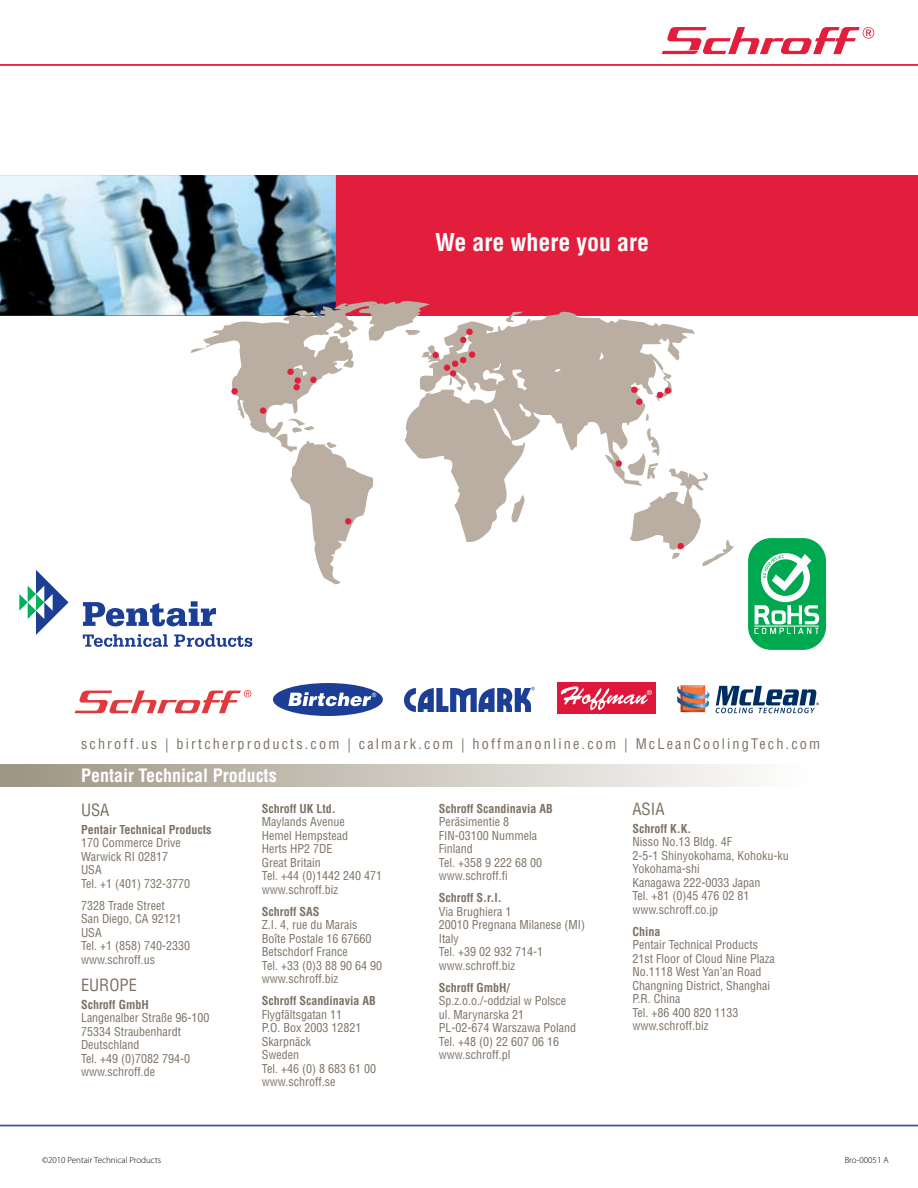
<style>
.page{position:relative;width:918px;height:1188px;background:#fff}
.page>*{position:absolute;margin:0;border:0;box-sizing:border-box;transform-origin:0 0}
.t1{font:700 condensed 24px "Helvetica LT Std";color:#fff}
.t2{font:700 condensed 18px "Helvetica LT Std";color:#fff}
.t3{font:condensed 16.5px "Helvetica LT Std";color:#7c7164}
.t4{font:condensed 14.25px "Helvetica LT Std";letter-spacing:.155em;color:#7c7164}
.t5{font:condensed 12px/13.5px "Helvetica LT Std";color:#7c7164}
.t6{font:700 condensed 12px "Helvetica LT Std";color:#7c7164}
.t7{font:300 9px "Myriad Pro";color:#000}
</style>
<div class="page">
<div style="left:0;top:175px;width:918px;height:140px;background:#e31d3c"></div>
<img style="left:0;top:175px;width:336px;height:141px">
<svg style="left:475px;top:311px;width:220px;height:230px;fill:#b9aea1"></svg>
<svg style="left:511px;top:495px;width:14px;height:28px"></svg>
<svg style="left:493px;top:408px;width:18px;height:32px"></svg>
<svg style="left:646px;top:413px;width:3px;height:8px"></svg>
<svg style="left:519px;top:404px;width:13px;height:13px"></svg>
<svg style="left:512px;top:369px;width:15px;height:21px"></svg>
<svg style="left:555px;top:369px;width:6px;height:3px"></svg>
<svg style="left:482px;top:362px;width:24px;height:22px"></svg>
<svg style="left:599px;top:352px;width:5px;height:8px"></svg>
<svg style="left:505px;top:312px;width:18px;height:10px"></svg>
<svg style="left:605px;top:428px;width:129px;height:138px"></svg>
<svg style="left:631px;top:387px;width:6px;height:6px"></svg>
<svg style="left:636px;top:399px;width:6px;height:6px"></svg>
<svg style="left:655px;top:380px;width:17px;height:22px"></svg>
<svg style="left:191px;top:301px;width:284px;height:283px"></svg>
<hr style="left:0;top:64px;width:918px;height:2px;background:#e31d3c">
<hr style="left:0;top:1125px;width:918px;height:1px;background:#4459a3">
<svg style="left:662px;top:27px;width:212px;height:27px"></svg>
<div style="left:0;top:765px;width:808px;height:21px;background:linear-gradient(to right,#9d9482,#fefefe)"></div>
<svg style="left:748px;top:538px;width:78px;height:112px"></svg>
<hr style="left:754px;top:626px;width:65px;height:1px;background:#fff">
<svg style="left:83px;top:601px;width:133px;height:25px"></svg>
<svg style="left:19px;top:570px;width:50px;height:65px"></svg>
<svg style="left:83px;top:634px;width:85px;height:13px"></svg>
<svg style="left:174px;top:634px;width:78px;height:13px"></svg>
<svg style="left:75px;top:690px;width:176px;height:23px"></svg>
<svg style="left:677px;top:685px;width:33px;height:27px"></svg>
<svg style="left:716px;top:686px;width:103px;height:27px"></svg>
<svg style="left:557px;top:682px;width:99px;height:32px;background:#e4425f"></svg>
<div style="left:273px;top:683px;width:110px;height:33px;background:#1c3e94;border-radius:50%"></div>
<svg style="left:288px;top:692px;width:88px;height:14px"></svg>
<svg style="left:404px;top:687px;width:131px;height:25px"></svg>
<h1 class="t1" style="left:435px;top:227px;width:216px">We are where you are</h1>
<p class="t4" style="left:81px;top:735px;width:741px">schroff.us | birtcherproducts.com | calmark.com | hoffmanonline.com | McLeanCoolingTech.com</p>
<h2 class="t2" style="left:81px;top:764px;width:197px">Pentair Technical Products</h2>
<h3 class="t3" style="left:81px;top:800px;width:30px">USA</h3>
<p class="t6" style="left:81px;top:822px;width:132px">Pentair Technical Products</p>
<p class="t5" style="left:81px;top:836px;width:111px">170 Commerce Drive<br>Warwick RI 02817<br>USA<br>Tel. +1 (401) 732-3770</p>
<p class="t5" style="left:81px;top:899px;width:111px">7328 Trade Street<br>San Diego, CA 92121<br>USA<br>Tel. +1 (858) 740-2330 www.schroff.us</p>
<h3 class="t3" style="left:81px;top:974px;width:57px">EUROPE</h3>
<p class="t6" style="left:81px;top:997px;width:69px">Schroff GmbH</p>
<p class="t5" style="left:81px;top:1011px;width:130px">Langenalber Straße 96-100<br>75334 Straubenhardt<br>Deutschland<br>Tel. +49 (0)7082 794-0 www.schroff.de</p>
<p class="t6" style="left:262px;top:801px;width:76px">Schroff UK Ltd.</p>
<p class="t5" style="left:262px;top:815px;width:122px">Maylands Avenue<br>Hemel Hempstead<br>Herts HP2 7DE<br>Great Britain<br>Tel. +44 (0)1442 240 471 www.schroff.biz</p>
<p class="t6" style="left:262px;top:904px;width:59px">Schroff SAS</p>
<p class="t5" style="left:262px;top:918px;width:122px">Z.I. 4, rue du Marais<br>Boîte Postale 16 67660<br>Betschdorf France<br>Tel. +33 (0)3 88 90 64 90 www.schroff.biz</p>
<p class="t6" style="left:262px;top:993px;width:116px">Schroff Scandinavia AB</p>
<p class="t5" style="left:262px;top:1008px;width:116px">Flygfältsgatan 11<br>P.O. Box 2003 12821<br>Skarpnäck<br>Sweden<br>Tel. +46 (0) 8 683 61 00 www.schroff.se</p>
<p class="t6" style="left:439px;top:801px;width:116px">Schroff Scandinavia AB</p>
<p class="t5" style="left:439px;top:815px;width:105px">Peräsimentie 8<br>FIN-03100 Nummela<br>Finland<br>Tel. +358 9 222 68 00 www.schroff.fi</p>
<p class="t6" style="left:439px;top:890px;width:64px">Schroff S.r.l.</p>
<p class="t5" style="left:439px;top:905px;width:148px">Via Brughiera 1<br>20010 Pregnana Milanese (MI)<br>Italy<br>Tel. +39 02 932 714-1 www.schroff.biz</p>
<p class="t6" style="left:439px;top:980px;width:73px">Schroff GmbH/</p>
<p class="t5" style="left:439px;top:994px;width:139px">Sp.z.o.o./-oddzial w Polsce ul. Marynarska 21<br>PL-02-674 Warszawa Poland<br>Tel. +48 (0) 22 607 06 16 www.schroff.pl</p>
<h3 class="t3" style="left:632px;top:799px;width:34px">ASIA</h3>
<p class="t6" style="left:632px;top:821px;width:61px">Schroff K.K.</p>
<p class="t5" style="left:632px;top:835px;width:158px">Nisso No.13 Bldg. 4F<br>2-5-1 Shinyokohama, Kohoku-ku<br>Yokohama-shi<br>Kanagawa 222-0033 Japan<br>Tel. +81 (0)45 476 02 81 www.schroff.co.jp</p>
<p class="t6" style="left:632px;top:924px;width:30px">China</p>
<p class="t5" style="left:632px;top:938px;width:144px">Pentair Technical Products<br>21st Floor of Cloud Nine Plaza<br>No.1118 West Yan’an Road<br>Changning District, Shanghai<br>P.R. China<br>Tel. +86 400 820 1133 www.schroff.biz</p>
<p class="t7" style="left:42px;top:1155px;width:121px">©2010 Pentair Technical Products</p>
<p class="t7" style="left:845px;top:1155px;width:45px">Bro-00051 A</p>
</div>
